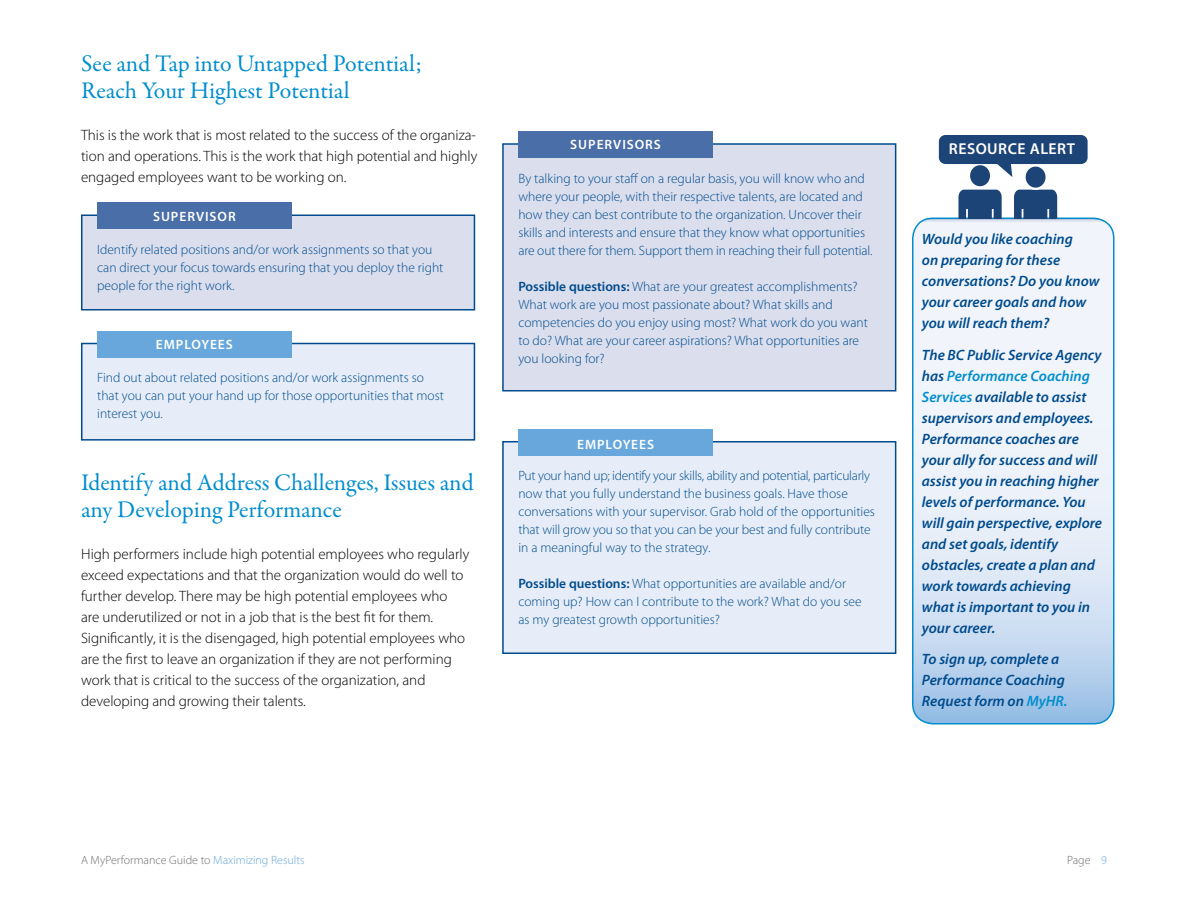
<style>
.page{position:relative;width:1188px;height:918px;background:#fff}
.page>*{position:absolute;margin:0;border:0;box-sizing:border-box;transform-origin:0 0}
.t1{font:24px/27px "Garamond Premr Pro";letter-spacing:-.005em;color:#008dce}
.t2{font:600 15.75px "Myriad Pro";color:#fff}
.t3{font:300 15px/21px "Myriad Pro";color:#000;text-align:justify}
.t4{font:italic 600 15px/21px "Myriad Pro";color:#004b8d}
.t5{font:300 13.5px/18px "Myriad Pro";color:#004b8d}
.t6{font:600 13.5px "Myriad Pro";letter-spacing:.07em;color:#fff}
.t7{font:300 12px "Myriad Pro";color:#6d6e71}
.s1{font-weight:600}
.s2{color:#008dce}
.s3{color:#67a7db}
</style>
<div class="page">
<div style="left:81px;top:214px;width:394px;height:96px;background:#dadeed;border:2px solid #004b8d"></div>
<div style="left:97px;top:202px;width:195px;height:28px;background:#4a6ea7"></div>
<div style="left:81px;top:343px;width:394px;height:98px;background:#e6edf8;border:2px solid #004b8d"></div>
<div style="left:97px;top:331px;width:195px;height:27px;background:#67a7db"></div>
<div style="left:502px;top:143px;width:394px;height:249px;background:#dadeed;border:2px solid #004b8d"></div>
<div style="left:518px;top:131px;width:195px;height:27px;background:#4a6ea7"></div>
<div style="left:502px;top:441px;width:394px;height:213px;background:#e6edf8;border:2px solid #004b8d"></div>
<div style="left:518px;top:429px;width:195px;height:27px;background:#67a7db"></div>
<svg style="left:913px;top:218px;width:201px;height:506px"></svg>
<div style="left:912px;top:218px;width:202px;height:506px;border:2px solid #008dce;border-radius:20px"></div>
<svg style="left:958px;top:190px;width:44px;height:29px"></svg>
<div style="left:969px;top:164px;width:22px;height:23px;background:#1d4476;border-radius:50%"></div>
<div style="left:968px;top:163px;width:24px;height:25px;border:2px solid #fff;border-radius:50%"></div>
<svg style="left:1014px;top:190px;width:43px;height:29px"></svg>
<div style="left:1025px;top:165px;width:22px;height:24px;background:#1d4476;border-radius:50%"></div>
<div style="left:1024px;top:164px;width:24px;height:26px;border:2px solid #fff;border-radius:50%"></div>
<svg style="left:939px;top:135px;width:149px;height:42px"></svg>
<h1 class="t1" style="left:81px;top:51px;width:342px">See and Tap into Untapped Potential;<br>Reach Your Highest Potential</h1>
<p class="t3" style="left:81px;top:125px;width:398px">This is the work that is most related to the success of the organiza&shy;tion and operations. This is the work that high potential and highly engaged employees want to be working on.</p>
<p class="t6" style="left:153px;top:208px;width:84px">SUPERVISOR</p>
<p class="t5" style="left:97px;top:240px;width:348px">Identify related positions and/or work assignments so that you can direct your focus towards ensuring that you deploy the right people for the right work.</p>
<p class="t6" style="left:156px;top:336px;width:78px">EMPLOYEES</p>
<p class="t5" style="left:97px;top:368px;width:348px">Find out about related positions and/or work assignments so that you can put your hand up for those opportunities that most interest you.</p>
<h1 class="t1" style="left:81px;top:469px;width:394px">Identify and Address Challenges, Issues and any Developing Performance</h1>
<p class="t3" style="left:81px;top:543px;width:390px;text-align:left">High performers include high potential employees who regularly exceed expectations and that the organization would do well to further develop. There may be high potential employees who are underutilized or not in a job that is the best fit for them.<br>Significantly, it is the disengaged, high potential employees who are the first to leave an organization if they are not performing work that is critical to the success of the organization, and developing and growing their talents.</p>
<p class="t6" style="left:570px;top:136px;width:92px">SUPERVISORS</p>
<p class="t5" style="left:518px;top:169px;width:356px">By talking to your staff on a regular basis, you will know who and where your people, with their respective talents, are located and how they can best contribute to the organization. Uncover their skills and interests and ensure that they know what opportunities are out there for them. Support them in reaching their full potential.</p>
<p class="t5" style="left:518px;top:277px;width:351px"><span class="s1">POSSIBLE QUESTIONS:</span> What are your greatest accomplishments?<br>What work are you most passionate about? What skills and competencies do you enjoy using most? What work do you want to do? What are your career aspirations? What opportunities are you looking for?</p>
<p class="t6" style="left:577px;top:436px;width:78px">EMPLOYEES</p>
<p class="t5" style="left:518px;top:467px;width:358px">Put your hand up; identify your skills, ability and potential, particularly now that you fully understand the business goals. Have those conversations with your supervisor. Grab hold of the opportunities that will grow you so that you can be your best and fully contribute in a meaningful way to the strategy.</p>
<p class="t5" style="left:518px;top:575px;width:345px"><span class="s1">POSSIBLE QUESTIONS:</span> What opportunities are available and/or coming up? How can I contribute to the work? What do you see as my greatest growth opportunities?</p>
<p class="t2" style="left:949px;top:139px;width:11px">RESOUR</p>
<p class="t2" style="left:1008px;top:139px;width:69px">CE ALERT</p>
<p class="t4" style="left:922px;top:229px;width:179px">Would you like coaching<br>on preparing for these conversations? Do you know your career goals and how you will reach them?</p>
<p class="t4" style="left:922px;top:344px;width:182px">The BC Public Service Agency has <span class="s2">Performance Coaching<br>Services</span> available to assist supervisors and employees.<br>Performance coaches are your ally for success and will assist you in reaching higher levels of performance. You will gain perspective, explore and set goals, identify obstacles, create a plan and work towards achieving what is important to you in your career.</p>
<p class="t4" style="left:922px;top:649px;width:147px">To sign up, complete a<br>Performance Coaching<br>Request form on <span class="s2">MyHR.</span></p>
<p class="t7" style="left:81px;top:853px;width:225px">A MyPerformance Guide to <span class="s3">Maximizing Results</span></p>
<p class="t7" style="left:1067px;top:853px;width:41px">Page <span class="s3">9</span></p>
</div>
